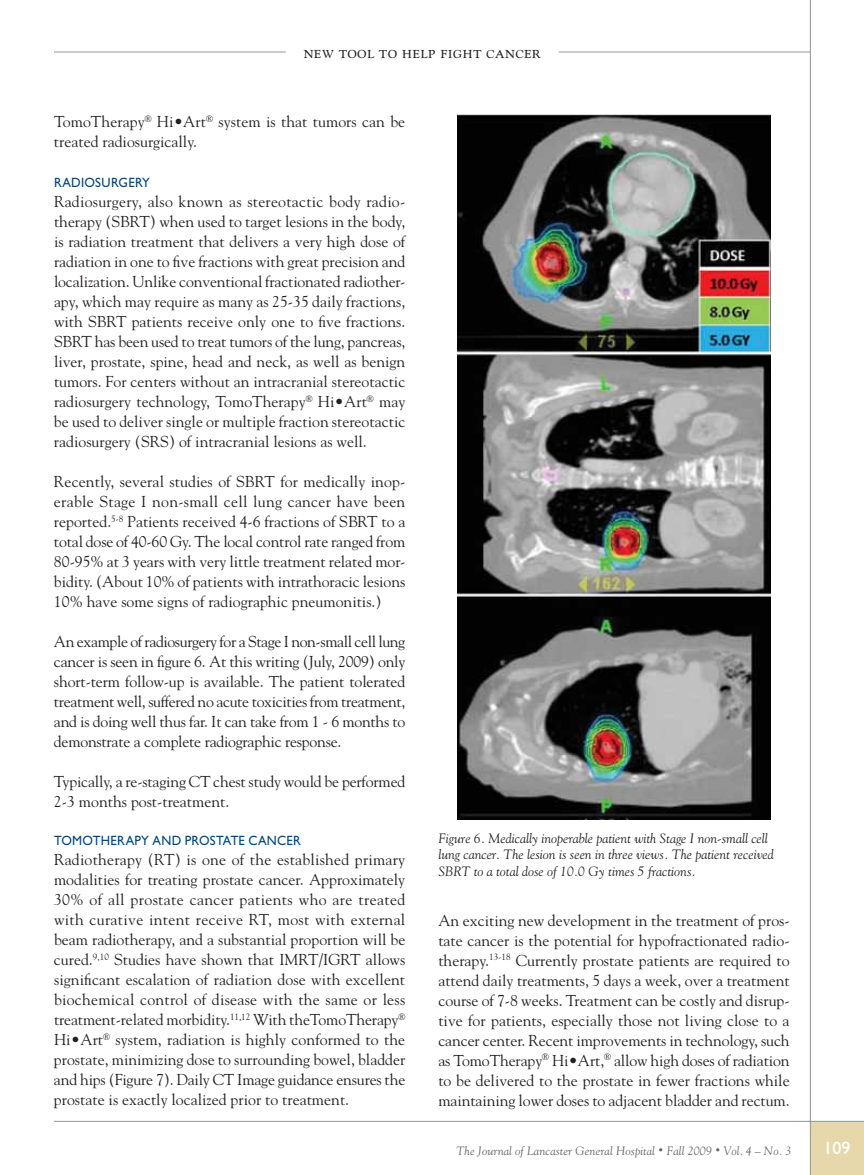
<style>
.page{position:relative;width:864px;height:1175px;background:#fff}
.page>*{position:absolute;margin:0;border:0;box-sizing:border-box;transform-origin:0 0}
.t1{font:18px "Goudy SC";letter-spacing:.01em;color:#231f20;scale:.95 1}
.t2{font:18px "Gill Sans Std";color:#fff}
.t3{font:15.75px/20px "Goudy";color:#231f20;text-align:justify}
.t4{font:italic 13.5px/16.5px "Goudy";color:#231f20}
.t5{font:13.5px "Gill Sans Std";letter-spacing:.02em;color:#00467f;scale:.95 1}
.t6{font:italic 12px "Goudy";letter-spacing:.01em;color:#636466}
.s1{font-size:9px}
</style>
<div class="page">
<div style="left:810px;top:1121px;width:54px;height:53px;background:#e7d8ab"></div>
<hr style="left:54px;top:1120px;width:810px;height:1px;background:#939598">
<hr style="left:810px;top:0;width:1px;height:1174px;background:#939598">
<hr style="left:54px;top:52px;width:232px;height:1px;background:#939598">
<hr style="left:559px;top:52px;width:251px;height:1px;background:#939598">
<img style="left:458px;top:114px;width:313px;height:706px">
<p class="t1" style="left:303px;top:44px;width:251px">new tool to help fight cancer</p>
<p class="t3" style="left:54px;top:113px;width:353px">TomoTherapy<sup>®</sup> Hi•Art<sup>®</sup> system is that tumors can be treated radiosurgically.</p>
<p class="t5" style="left:54px;top:177px;width:103px">RADIOSURGERY</p>
<p class="t3" style="left:54px;top:193px;width:353px">Radiosurgery, also known as stereotactic body radio&shy;therapy (SBRT) when used to target lesions in the body, is radiation treatment that delivers a very high dose of radiation in one to five fractions with great precision and localization. Unlike conventional fractionated radiother&shy;apy, which may require as many as 25-35 daily fractions, with SBRT patients receive only one to five fractions.<br>SBRT has been used to treat tumors of the lung, pancreas, liver, prostate, spine, head and neck, as well as benign tumors. For centers without an intracranial stereotactic radiosurgery technology, TomoTherapy<sup>®</sup> Hi•Art<sup>®</sup> may be used to deliver single or multiple fraction stereotactic radiosurgery (SRS) of intracranial lesions as well.</p>
<p class="t3" style="left:54px;top:473px;width:353px">Recently, several studies of SBRT for medically inop&shy;erable Stage I non-small cell lung cancer have been reported.<sup>5-8</sup> Patients received 4-6 fractions of SBRT to a total dose of 40-60 Gy. The local control rate ranged from 80-95% at 3 years with very little treatment related mor&shy;bidity. (About 10% of patients with intrathoracic lesions 10% have some signs of radiographic pneumonitis.)</p>
<p class="t3" style="left:54px;top:633px;width:353px">An example of radiosurgery for a Stage I non-small cell lung cancer is seen in figure 6. At this writing (July, 2009) only short-term follow-up is available. The patient tolerated treatment well, suffered no acute toxicities from treatment, and is doing well thus far. It can take from 1 - 6 months to demonstrate a complete radiographic response.</p>
<p class="t3" style="left:54px;top:773px;width:353px">Typically, a re-staging CT chest study would be performed<br>2-3 months post-treatment.</p>
<p class="t5" style="left:54px;top:835px;width:261px">TOMOTHERAPY AND PROSTATE CANCER</p>
<p class="t3" style="left:54px;top:850px;width:353px">Radiotherapy (RT) is one of the established primary modalities for treating prostate cancer. Approximately 30% of all prostate cancer patients who are treated with curative intent receive RT, most with external beam radiotherapy, and a substantial proportion will be cured.<sup>9,10</sup> Studies have shown that IMRT/IGRT allows significant escalation of radiation dose with excellent biochemical control of disease with the same or less treatment-related morbidity.<sup>11,12</sup> With theTomoTherapy<sup>® </sup>Hi•Art<sup>®</sup> system, radiation is highly conformed to the prostate, minimizing dose to surrounding bowel, bladder and hips (Figure 7). Daily CT Image guidance ensures the prostate is exactly localized prior to treatment.</p>
<p class="t4" style="left:438px;top:830px;width:337px">Figure 6. Medically inoperable patient with Stage I non-small cell lung cancer. The lesion is seen in three views. The patient received<br>SBRT to a total dose of 10.0 Gy times 5 fractions.</p>
<p class="t3" style="left:438px;top:911px;width:353px">An exciting new development in the treatment of pros&shy;tate cancer is the potential for hypofractionated radio&shy;therapy.<sup>13-18</sup> Currently prostate patients are required to attend daily treatments, 5 days a week, over a treatment course of 7-8 weeks. Treatment can be costly and disrup&shy;tive for patients, especially those not living close to a cancer center. Recent improvements in technology, such as TomoTherapy<sup>®</sup> Hi•Art,<sup>®</sup> allow high doses of radiation to be delivered to the prostate in fewer fractions while maintaining lower doses to adjacent bladder and rectum.</p>
<p class="t6" style="left:456px;top:1145px;width:337px">The Journal of Lancaster General Hospital <span class="s1">•</span> Fall 2009 <span class="s1">•</span> Vol. 4 – No. 3</p>
<p class="t2" style="left:824px;top:1141px;width:28px">109</p>
</div>
